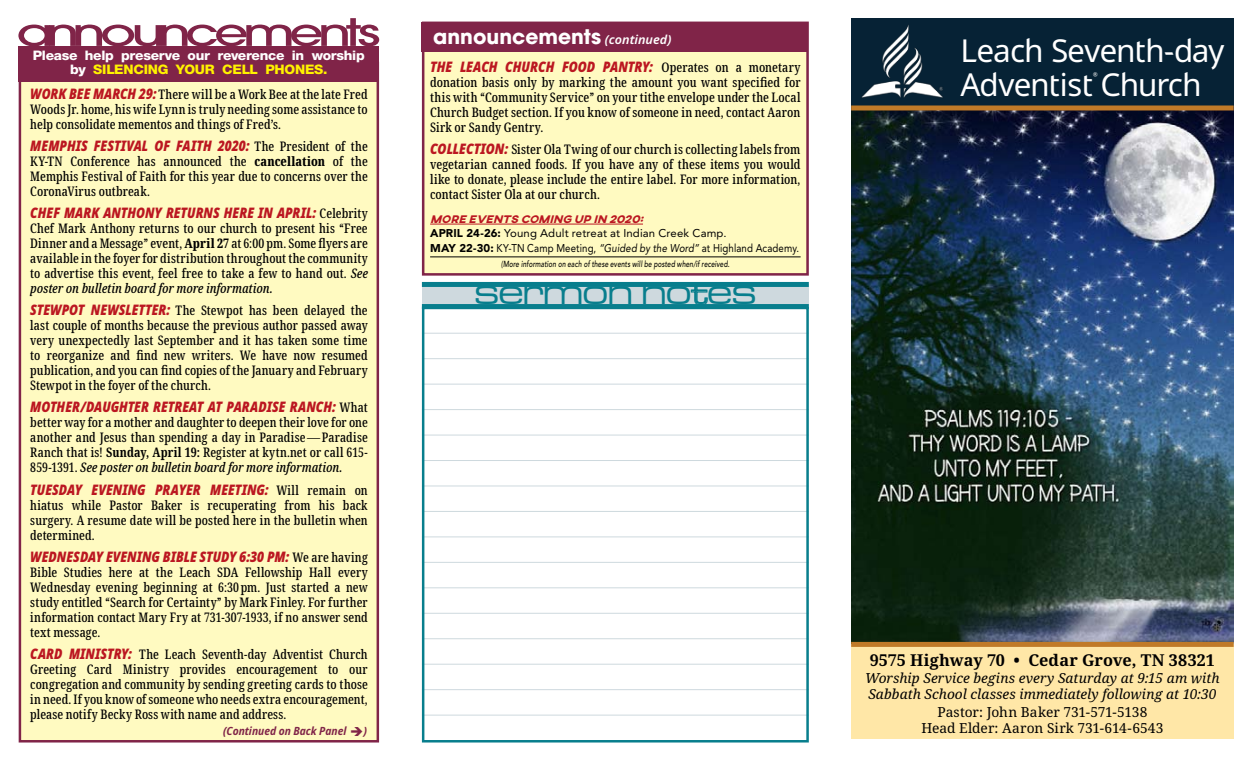
<style>
.page{position:relative;width:1260px;height:765px;background:#fff}
.page>*{position:absolute;margin:0;border:0;box-sizing:border-box;transform-origin:0 0}
.t1{font:500 37.5px "Avant Garde";letter-spacing:-.11em;color:#802448;scale:1.44 1}
.t2{font:37.5px "Microgramma D Medi Exte";color:#087e8d}
.t3{font:31.62px/34.1px "Advent Sans Logo";letter-spacing:-.01em;color:#fff}
.t4{font:700 20px "Avant Garde";color:#fff}
.t5{font:700 16.25px "Noto Serif";color:#000}
.t6{font:italic 900 semi-condensed 14.5px "Noto Sans";color:#bb1721;scale:.91 1}
.t7{font:italic 900 semi-condensed 14.5px "Noto Sans";color:#bb1721;scale:.92 1}
.t8{font:italic 13.75px/16.2px "Noto Serif";letter-spacing:.005em;color:#000}
.t9{font:13.75px/16.2px "Noto Serif";letter-spacing:-.005em;color:#000;text-align:center}
.t10{font:500 extra-condensed 13.12px/15px "Noto Serif";letter-spacing:.01em;color:#000;text-align:justify}
.t11{font:800 13.12px/13.8px "Helvetica Neue";letter-spacing:-.025em;color:#fff;scale:1.05 1}
.t12{font:800 13.12px "Helvetica Neue";color:#fff200;scale:1.05 1}
.t13{font:11.25px/14.2px "Avenir LT Std";letter-spacing:.01em;color:#000}
.t14{font:italic 800 11.25px "AXIS";color:#bb1721}
.t15{font:italic 700 semi-condensed 11.25px "Noto Sans";color:#802448}
.t16{font:italic 500 8.75px "Avenir LT Std";letter-spacing:.02em;color:#000;scale:.75 1}
.s1{color:#fff200}
.s2{font-family:"Noto Sans";font-weight:900;font-style:italic;font-stretch:semi-condensed;font-size:14.5px;color:#bb1721}
.s3{font-family:"Noto Serif";font-weight:500;font-style:normal;font-stretch:extra-condensed;font-size:13.12px;color:#000}
.s4{font-weight:800}
.s5{font-style:italic}
.s6{font-weight:700}
.s7{font-family:"Noto Sans";font-weight:600;font-style:italic;font-size:12.5px}
.s8{font-weight:900}
.s9{font-size:30.62px}
</style>
<div class="page">
<hr style="left:422px;top:664px;width:387px;height:1px;background:#ced9de">
<hr style="left:422px;top:689px;width:387px;height:1px;background:#ced9de">
<hr style="left:422px;top:715px;width:387px;height:1px;background:#ced9de">
<hr style="left:422px;top:333px;width:387px;height:1px;background:#ced9de">
<hr style="left:422px;top:358px;width:387px;height:1px;background:#ced9de">
<hr style="left:422px;top:384px;width:387px;height:1px;background:#ced9de">
<hr style="left:422px;top:409px;width:387px;height:1px;background:#ced9de">
<hr style="left:422px;top:435px;width:387px;height:1px;background:#ced9de">
<hr style="left:422px;top:460px;width:387px;height:1px;background:#ced9de">
<hr style="left:422px;top:486px;width:387px;height:1px;background:#ced9de">
<hr style="left:422px;top:511px;width:387px;height:1px;background:#ced9de">
<hr style="left:422px;top:536px;width:387px;height:1px;background:#ced9de">
<hr style="left:422px;top:562px;width:387px;height:1px;background:#ced9de">
<hr style="left:422px;top:587px;width:387px;height:1px;background:#ced9de">
<hr style="left:422px;top:613px;width:387px;height:1px;background:#ced9de">
<hr style="left:422px;top:638px;width:387px;height:1px;background:#ced9de">
<div style="left:422px;top:307px;width:387px;height:436px;border:2px solid #087e8d"></div>
<div style="left:20px;top:80px;width:359px;height:661px;background:#fffac1"></div>
<div style="left:19px;top:62px;width:360px;height:681px;border:2px solid #802448"></div>
<div style="left:19px;top:46px;width:360px;height:35px;background:#802448"></div>
<div style="left:851px;top:644px;width:383px;height:95px;background:#ffe7a7"></div>
<div style="left:851px;top:18px;width:383px;height:90px;background:#062235"></div>
<div style="left:423px;top:23px;width:385px;height:251px;background:#fffac1"></div>
<hr style="left:430px;top:224px;width:213px;height:1px;background:#bb1721">
<hr style="left:430px;top:257px;width:371px;height:1px;background:#000">
<div style="left:422px;top:22px;width:387px;height:254px;border:3px solid #802448"></div>
<div style="left:422px;top:22px;width:385px;height:30px;background:#802448"></div>
<img style="left:861px;top:25px;width:82px;height:73px">
<div style="left:422px;top:284px;width:387px;height:22px;background:#ced9de"></div>
<svg style="left:691px;top:287px;width:17px;height:17px"></svg>
<div style="left:422px;top:282px;width:387px;height:5px;background:#087e8d"></div>
<div style="left:422px;top:304px;width:387px;height:5px;background:#087e8d"></div>
<img style="left:851px;top:111px;width:383px;height:531px">
<div style="left:851px;top:106px;width:383px;height:5px;background:#c07a28"></div>
<div style="left:851px;top:642px;width:383px;height:5px;background:#c07a28"></div>
<h1 class="t1" style="left:16px;top:9px;width:254px">announcements</h1>
<p class="t11" style="left:70px;top:48px;width:282px;text-indent:-37px">Please help preserve our reverence in worship by <span class="s1">SILENCING your cell</span></p>
<p class="t12" style="left:266px;top:61px;width:38px">phones</p>
<p class="t12" style="left:323px;top:61px;width:6px">.</p>
<p class="t10" style="left:30px;top:87px;width:339px"><span class="s2">WORK BEE MARCH 29:</span> There will be a Work Bee at the late Fred Woods Jr. home, his wife Lynn is truly needing some assistance to help consolidate mementos and things of Fred’s.</p>
<p class="t6" style="left:30px;top:134px;width:12px">MEM</p>
<p class="t6" style="left:60px;top:134px;width:340px">PHIS FESTIVAL OF FAITH 2020: <span class="s3">The President of the</span></p>
<p class="t10" style="left:30px;top:154px;width:339px">KY-TN Conference has announced the <span class="s4">cancellation</span> of the Memphis Festival of Faith for this year due to concerns over the CoronaVirus outbreak.</p>
<p class="t6" style="left:30px;top:202px;width:49px">CHEF MARK</p>
<p class="t6" style="left:103px;top:202px;width:142px">ANTHONY RETURNS HERE</p>
<p class="t10" style="left:30px;top:206px;width:339px;text-indent:228px"><span class="s2">IN APRIL:</span> Celebrity Chef Mark Anthony returns to our church to present his “Free Dinner and a Message” event, <span class="s4">April 27</span> at 6:00 pm. Some flyers are available in the foyer for distribution throughout the community to advertise this event, feel free to take a few to hand out. <span class="s5">See poster on bulletin board for more information.</span></p>
<p class="t10" style="left:30px;top:303px;width:339px"><span class="s2">STEWPOT NEWSLETTER:</span> The Stewpot has been delayed the last couple of months because the previous author passed away very unexpectedly last September and it has taken some time to reorganize and find new writers. We have now resumed publication, and you can find copies of the January and February Stewpot in the foyer of the church.</p>
<p class="t6" style="left:30px;top:396px;width:226px">MOTHER/DAUGHTER RETREA T AT PARAD</p>
<p class="t6" style="left:267px;top:396px;width:113px">ISE RANCH: <span class="s3">What</span></p>
<p class="t10" style="left:30px;top:416px;width:339px">better way for a mother and daughter to deepen their love for one another and Jesus than spending a day in Paradise—Paradise Ranch that is! <span class="s6">Sunday, April 19:</span> Register at kytn.net or call 615- 859-1391. <span class="s5">See poster on bulletin board for more information.</span></p>
<p class="t6" style="left:30px;top:478px;width:101px">TUESDAY EVENING</p>
<p class="t6" style="left:155px;top:478px;width:97px">PRAYER MEETING</p>
<p class="t10" style="left:30px;top:483px;width:339px;text-indent:235px"><span class="s2">:</span> Will remain on hiatus while Pastor Baker is recuperating from his back surgery. A resume date will be posted here in the bulletin when determined.</p>
<p class="t6" style="left:30px;top:545px;width:11px">WED</p>
<p class="t6" style="left:57px;top:545px;width:88px">NESDA Y EVENING</p>
<p class="t6" style="left:163px;top:545px;width:227px">BIBLE STUDY 6:30 PM: <span class="s3">We are having</span></p>
<p class="t10" style="left:30px;top:565px;width:339px">Bible Studies here at the Leach SDA Fellowship Hall every Wednesday evening beginning at 6:30 pm. Just started a new study entitled “Search for Certainty” by Mark Finley. For further information contact Mary Fry at 731‑307‑1933, if no answer send text message.</p>
<p class="t6" style="left:30px;top:643px;width:10px">CARD</p>
<p class="t10" style="left:30px;top:647px;width:339px;text-indent:39px"><span class="s2">MINISTRY:</span> The Leach Seventh-day Adventist Church Greeting Card Ministry provides encouragement to our congregation and community by sending greeting cards to those in need. If you know of someone who needs extra encouragement, please notify Becky Ross with name and address.</p>
<p class="t15" style="left:223px;top:723px;width:146px">(Continued on Back Panel ➔)</p>
<h3 class="t4" style="left:433px;top:23px;width:240px">announcements <span class="s7">(continued)</span></h3>
<p class="t7" style="left:430px;top:56px;width:404px">THE LEACH CHURCH FOOD PANTRY: <span class="s3">Operates on a monetary</span></p>
<p class="t10" style="left:430px;top:75px;width:372px">donation basis only by marking the amount you want specified for this with “Community Service” on your tithe envelope under the Local Church Budget section. If you know of someone in need, contact Aaron Sirk or Sandy Gentry.</p>
<p class="t10" style="left:430px;top:143px;width:372px"><span class="s2">COLLECTION:</span> Sister Ola Twing of our church is collecting labels from vegetarian canned foods. If you have any of these items you would like to donate, please include the entire label. For more information, contact Sister Ola at our church.</p>
<p class="t14" style="left:430px;top:212px;width:219px">MOREEVENTSCOMING UPIN 2020:</p>
<p class="t13" style="left:430px;top:226px;width:371px"><span class="s8">APRIL 24-26:</span> Young Adult retreat at Indian Creek Camp.<br><span class="s8">MAY 22-30:</span> KY-TN Camp Meeting, <span class="s5">“Guided by the Word”</span> at Highland Academy.</p>
<p class="t16" style="left:501px;top:259px;width:306px">(More information on each of these events will be posted when/if received.</p>
<h1 class="t2" style="left:475px;top:268px;width:283px">sermon no<span class="s9">t</span>es</h1>
<h2 class="t3" style="left:961px;top:34px;width:265px">LEACH SEVENTH-DAY<br>ADVENTIST CHURCH</h2>
<p class="t5" style="left:870px;top:648px;width:347px">9575 Highway 70 • Cedar Grove, TN 38321</p>
<p class="t8" style="left:865px;top:670px;width:356px">Worship Service begins every Saturday at 9:15 am with<br>Sabbath School classes immediately following at 10:30</p>
<p class="t9" style="left:921px;top:704px;width:244px">Pastor: John Baker 731-571-5138<br>Head Elder: Aaron Sirk 731-614-6543</p>
</div>
